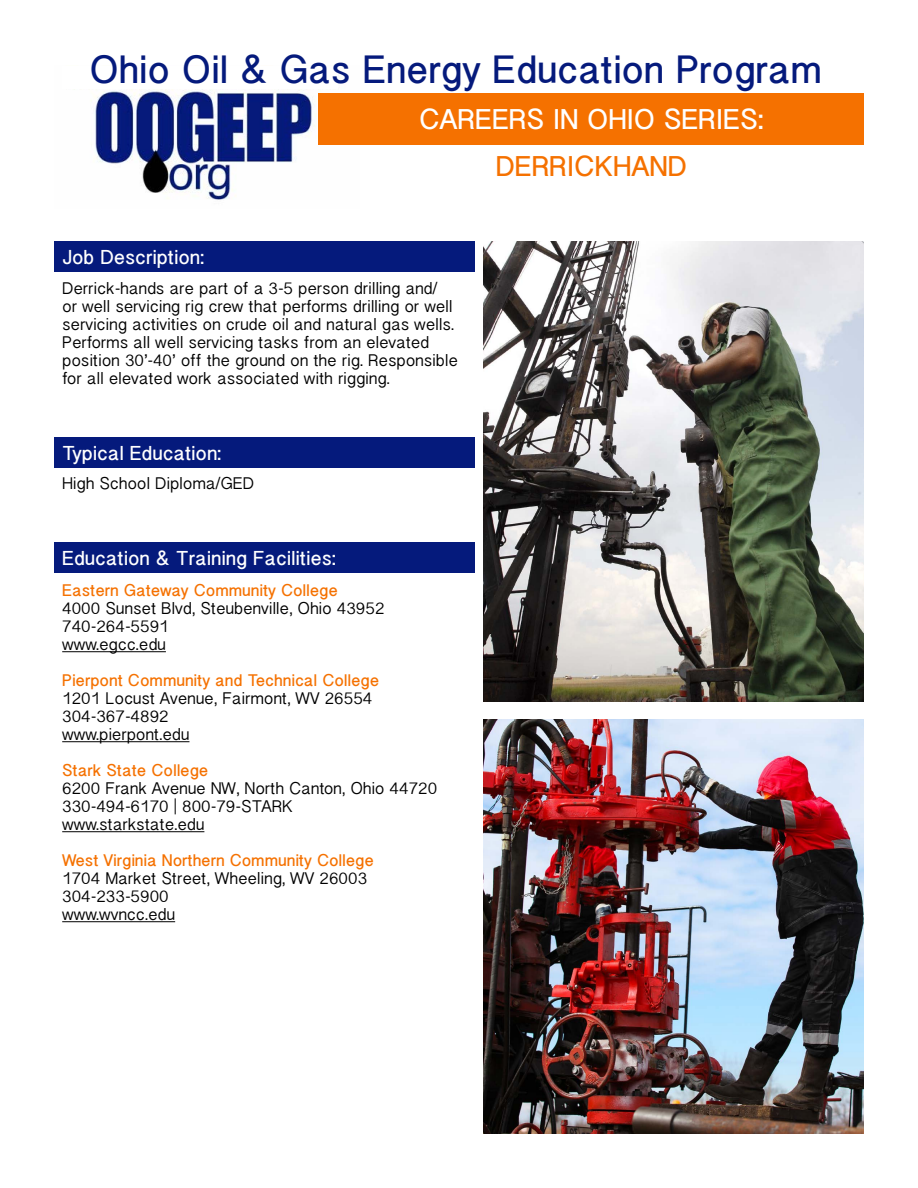
<style>
.page{position:relative;width:918px;height:1188px;background:#fff}
.page>*{position:absolute;margin:0;border:0;box-sizing:border-box;transform-origin:0 0}
.t1{font:700 35.25px "Bangla Sangam MN";color:#051a7c}
.t2{font:700 25.5px "Bangla Sangam MN";color:#fff}
.t3{font:700 25.5px "Bangla Sangam MN";color:#f57100}
.t4{font:700 18px "Bangla Sangam MN";color:#fff}
.t5{font:15px/18px "Bangla Sangam MN";color:#000}
.t6{font:700 15px "Bangla Sangam MN";color:#f57100}
</style>
<div class="page">
<img style="left:91px;top:83px;width:248px;height:117px">
<hr style="left:62px;top:651px;width:104px;height:1px;background:#000">
<hr style="left:62px;top:741px;width:127px;height:1px;background:#000">
<hr style="left:62px;top:831px;width:142px;height:1px;background:#000">
<hr style="left:62px;top:921px;width:113px;height:1px;background:#000">
<div style="left:62px;top:67px;width:276px;height:22px;background:#fff"></div>
<div style="left:319px;top:93px;width:545px;height:52px;background:#f57100"></div>
<div style="left:54px;top:241px;width:420px;height:31px;background:#051a7c"></div>
<div style="left:54px;top:437px;width:420px;height:31px;background:#051a7c"></div>
<div style="left:54px;top:542px;width:420px;height:31px;background:#051a7c"></div>
<img style="left:483px;top:241px;width:381px;height:461px">
<img style="left:483px;top:719px;width:381px;height:415px">
<h1 class="t1" style="left:90px;top:45px;width:734px">Ohio Oil &amp; Gas Energy Education Program</h1>
<h2 class="t2" style="left:419px;top:103px;width:346px">CAREERS IN OHIO SERIES:</h2>
<h2 class="t3" style="left:496px;top:149px;width:193px">DERRICKHAND</h2>
<p class="t4" style="left:62px;top:245px;width:143px">Job Description:</p>
<p class="t5" style="left:62px;top:280px;width:397px">Derrick-hands are part of a 3-5 person drilling and/<br>or well servicing rig crew that performs drilling or well servicing activities on crude oil and natural gas wells.<br>Performs all well servicing tasks from an elevated position 30’-40’ off the ground on the rig. Responsible for all elevated work associated with rigging.</p>
<p class="t4" style="left:62px;top:441px;width:161px">Typical Education:</p>
<p class="t5" style="left:62px;top:475px;width:193px">High School Diploma/GED</p>
<p class="t4" style="left:62px;top:546px;width:275px">Education &amp; Training Facilities:</p>
<p class="t6" style="left:62px;top:581px;width:277px">Eastern Gateway Community College</p>
<p class="t5" style="left:62px;top:600px;width:324px">4000 Sunset Blvd, Steubenville, Ohio 43952<br>740-264-5591<br>www.egcc.edu</p>
<p class="t6" style="left:62px;top:671px;width:318px">Pierpont Community and Technical College</p>
<p class="t5" style="left:62px;top:690px;width:312px">1201 Locust Avenue, Fairmont, WV 26554<br>304-367-4892<br>www.pierpont.edu</p>
<p class="t6" style="left:62px;top:761px;width:148px">Stark State College</p>
<p class="t5" style="left:62px;top:780px;width:377px">6200 Frank Avenue NW, North Canton, Ohio 44720<br>330-494-6170 | 800-79-STARK www.starkstate.edu</p>
<p class="t6" style="left:62px;top:851px;width:313px">West Virginia Northern Community College</p>
<p class="t5" style="left:62px;top:870px;width:307px">1704 Market Street, Wheeling, WV 26003<br>304-233-5900<br>www.wvncc.edu</p>
</div>
